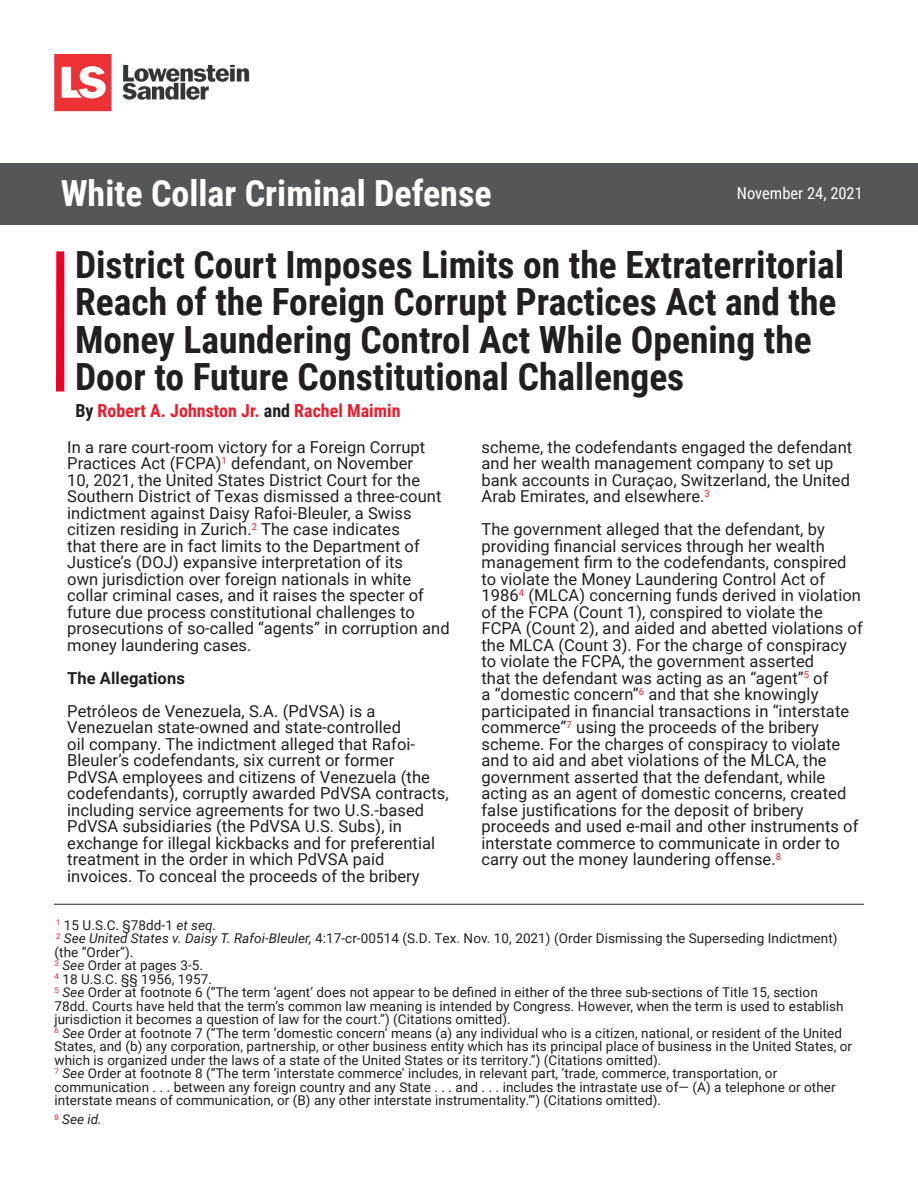
<style>
.page{position:relative;width:918px;height:1188px;background:#fff}
.page>*{position:absolute;margin:0;border:0;box-sizing:border-box;transform-origin:0 0}
.t1{font:700 37.5px/37.5px "Roboto Condensed";color:#231f20}
.t2{font:700 36px "Roboto Condensed";color:#fff}
.Body{font:700 18px "Roboto Condensed";color:#eb1c2c}
.Body-2{font:16.5px/16.5px "Roboto";letter-spacing:.005em;color:#231f20}
.t3{font:16.5px "Roboto Condensed";color:#fff}
.Body-3{font:700 16.5px "Roboto";letter-spacing:.005em;color:#231f20}
.Body-4{font:13.5px/13.5px "Roboto";letter-spacing:.005em;color:#231f20}
.Body-5{font:italic 13.5px "Roboto";color:#231f20}
.s1{color:#231f20}
.s2{font-style:italic}
</style>
<div class="page">
<div style="left:0;top:163px;width:918px;height:61px;background:#54575a"></div>
<img style="left:54px;top:54px;width:196px;height:58px">
<div style="left:56px;top:251px;width:8px;height:140px;background:#ef0027"></div>
<hr style="left:54px;top:904px;width:810px;height:1px;background:#231f20">
<p class="t2" style="left:61px;top:168px;width:432px">White Collar Criminal Defense</p>
<p class="t3" style="left:737px;top:182px;width:128px">November 24, 2021</p>
<p class="t1" style="left:75px;top:245px;width:771px">District Court Imposes Limits on the Extraterritorial Reach of the Foreign Corrupt Practices Act and the Money Laundering Control Act While Opening the Door to Future Constitutional Challenges</p>
<p class="Body" style="left:75px;top:398px;width:327px"><span class="s1">By</span> Robert A. Johnston Jr. <span class="s1">and</span> Rachel Maimin</p>
<p class="Body-2" style="left:67px;top:438px;width:384px">In a rare court-room victory for a Foreign Corrupt Practices Act (FCPA)<sup>1</sup> defendant, on November<br>10, 2021, the United States District Court for the Southern District of Texas dismissed a three-count indictment against Daisy Rafoi-Bleuler, a Swiss citizen residing in Zurich.<sup>2</sup> The case indicates<br>that there are in fact limits to the Department of Justice’s (DOJ) expansive interpretation of its<br>own jurisdiction over foreign nationals in white collar criminal cases, and it raises the specter of future due process constitutional challenges to prosecutions of so-called “agents” in corruption and money laundering cases.</p>
<p class="Body-3" style="left:67px;top:666px;width:119px">The Allegations</p>
<p class="Body-2" style="left:67px;top:702px;width:383px">Petróleos de Venezuela, S.A. (PdVSA) is a Venezuelan state-owned and state-controlled<br>oil company. The indictment alleged that Rafoi-Bleuler’s codefendants, six current or former PdVSA employees and citizens of Venezuela (the codefendants), corruptly awarded PdVSA contracts, including service agreements for two U.S.-based PdVSA subsidiaries (the PdVSA U.S. Subs), in exchange for illegal kickbacks and for preferential treatment in the order in which PdVSA paid invoices. To conceal the proceeds of the bribery</p>
<p class="Body-2" style="left:482px;top:438px;width:372px">scheme, the codefendants engaged the defendant and her wealth management company to set up bank accounts in Curaçao, Switzerland, the United Arab Emirates, and elsewhere.<sup>3</sup></p>
<p class="Body-2" style="left:482px;top:521px;width:383px">The government alleged that the defendant, by providing financial services through her wealth management firm to the codefendants, conspired to violate the Money Laundering Control Act of 1986<sup>4</sup> (MLCA) concerning funds derived in violation of the FCPA (Count 1), conspired to violate the FCPA (Count 2), and aided and abetted violations of the MLCA (Count 3). For the charge of conspiracy to violate the FCPA, the government asserted<br>that the defendant was acting as an “agent”<sup>5</sup> of<br>a “domestic concern”<sup>6</sup> and that she knowingly participated in financial transactions in “interstate commerce”<sup>7</sup> using the proceeds of the bribery scheme. For the charges of conspiracy to violate and to aid and abet violations of the MLCA, the government asserted that the defendant, while acting as an agent of domestic concerns, created false justifications for the deposit of bribery proceeds and used e-mail and other instruments of interstate commerce to communicate in order to carry out the money laundering offense.<sup>8</sup></p>
<p class="Body-4" style="left:56px;top:918px;width:162px"><sup>1</sup> 15 U.S.C. §78dd-1 <span class="s2">et seq.</span></p>
<p class="Body-4" style="left:55px;top:931px;width:785px"><sup>2</sup> <span class="s2">See United States v. Daisy T. Rafoi-Bleuler,</span> 4:17-cr-00514 (S.D. Tex. Nov. 10, 2021) (Order Dismissing the Superseding Indictment) (the “Order”).</p>
<p class="Body-4" style="left:55px;top:958px;width:150px"><sup>3</sup> <span class="s2">See</span> Order at pages 3-5.</p>
<p class="Body-4" style="left:55px;top:972px;width:159px"><sup>4</sup> 18 U.S.C. §§ 1956, 1957.</p>
<p class="Body-4" style="left:55px;top:985px;width:791px"><sup>5</sup> <span class="s2">See</span> Order at footnote 6 (“The term ‘agent’ does not appear to be defined in either of the three sub-sections of Title 15, section<br>78dd. Courts have held that the term’s common law meaning is intended by Congress. However, when the term is used to establish jurisdiction it becomes a question of law for the court.”) (Citations omitted).</p>
<p class="Body-4" style="left:55px;top:1026px;width:799px"><sup>6</sup> <span class="s2">See</span> Order at footnote 7 (“The term ‘domestic concern’ means (a) any individual who is a citizen, national, or resident of the United<br>States, and (b) any corporation, partnership, or other business entity which has its principal place of business in the United States, or which is organized under the laws of a state of the United States or its territory.”) (Citations omitted).</p>
<p class="Body-4" style="left:55px;top:1066px;width:783px"><sup>7</sup> <span class="s2">See</span> Order at footnote 8 (“The term ‘interstate commerce’ includes, in relevant part, ‘trade, commerce, transportation, or communication . . . between any foreign country and any State . . . and . . . includes the intrastate use of— (A) a telephone or other interstate means of communication, or (B) any other interstate instrumentality.’”) (Citations omitted).</p>
<p class="Body-5" style="left:55px;top:1110px;width:49px"><sup>8</sup> See id.</p>
</div>
